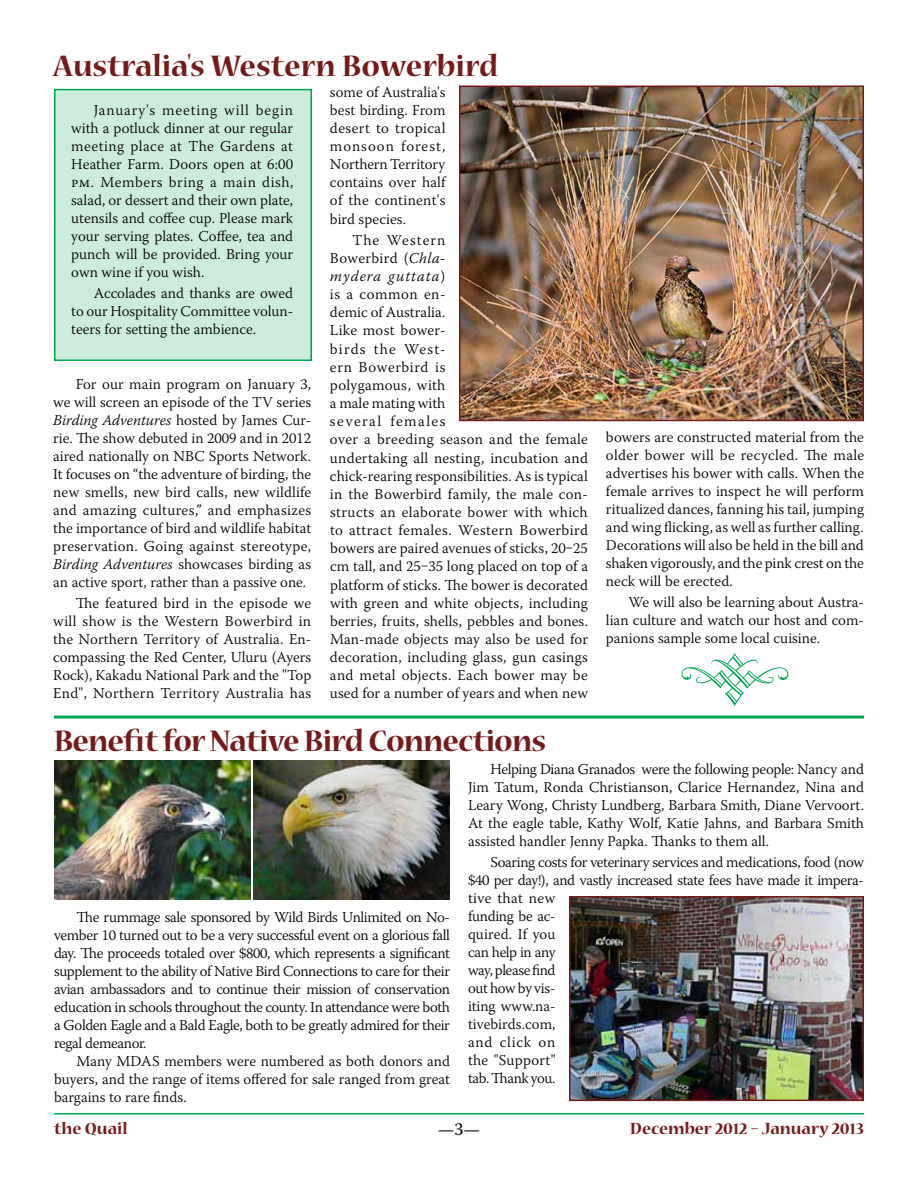
<style>
.page{position:relative;width:918px;height:1188px;background:#fff}
.page>*{position:absolute;margin:0;border:0;box-sizing:border-box;transform-origin:0 0}
.t1{font:72px "Type Embellishments One Let Plain";color:#00a651}
.t2{font:700 33px "Nueva Std";letter-spacing:-.025em;color:#731b1b}
.t3{font:700 33px "Nueva Std";color:#731b1b}
.t4{font:700 18px "Nueva Std";color:#731b1b}
.t5{font:18px "Warnock Pro";color:#000}
.t6{font:300 15px/18px "Warnock Pro";letter-spacing:.005em;color:#000;text-align:justify}
.t7{font:300 15px/18px "Warnock Pro";letter-spacing:-.025em;color:#000}
.s1{font-style:italic}
</style>
<div class="page">
<hr style="left:54px;top:1113px;width:810px;height:1px;background:#00a651">
<div style="left:54px;top:89px;width:258px;height:272px;background:#cceddc;border:2px solid #00a651"></div>
<img style="left:462px;top:89px;width:399px;height:329px">
<div style="left:459px;top:86px;width:405px;height:335px;border:2px solid #731b1b"></div>
<hr style="left:54px;top:716px;width:810px;height:3px;background:#00a651">
<img style="left:572px;top:899px;width:289px;height:199px">
<div style="left:569px;top:896px;width:295px;height:205px;border:2px solid #731b1b"></div>
<img style="left:54px;top:760px;width:197px;height:139px">
<img style="left:253px;top:760px;width:197px;height:139px">
<h2 class="t3" style="left:53px;top:51px;width:446px">Australia's Western Bowerbird</h2>
<p class="t6" style="left:71px;top:100px;width:224px;text-indent:22px">January's meeting will begin with a potluck dinner at our regular meeting place at The Gardens at Heather Farm. Doors open at 6:00 pm. Members bring a main dish, salad, or dessert and their own plate, utensils and coffee cup. Please mark your serving plates. Coffee, tea and punch will be provided. Bring your own wine if you wish.</p>
<p class="t6" style="left:71px;top:283px;width:224px;text-indent:22px">Accolades and thanks are owed to our Hospitality Committee volun&shy;teers for setting the ambience.</p>
<p class="t6" style="left:53px;top:375px;width:260px;text-indent:22px">For our main program on January 3, we will screen an episode of the TV series <span class="s1">Birding Adventures</span> hosted by James Cur&shy;rie. The show debuted in 2009 and in 2012 aired nationally on NBC Sports Network.<br>It focuses on “the adventure of birding, the new smells, new bird calls, new wildlife and amazing cultures,” and emphasizes the importance of bird and wildlife habitat preservation. Going against stereotype, <span class="s1">Birding Adventures</span> showcases birding as an active sport, rather than a passive one.</p>
<p class="t6" style="left:53px;top:594px;width:260px;text-indent:22px">The featured bird in the episode we will show is the Western Bowerbird in the Northern Territory of Australia. En&shy;compassing the Red Center, Uluru (Ayers Rock), Kakadu National Park and the "Top End", Northern Territory Australia has</p>
<p class="t6" style="left:330px;top:82px;width:117px">some of Australia's best birding. From desert to tropical monsoon forest, Northern Territory contains over half of the continent's bird species.</p>
<p class="t6" style="left:330px;top:230px;width:260px;text-align:left;text-indent:22px">The Western<br>Bowerbird (<span class="s1">Chla-<br>mydera guttata</span>)<br>is a common en-<br>demic of Australia.<br>Like most bower-<br>birds the West-<br>ern Bowerbird is<br>polygamous, with<br>a male mating with<br>several females<br>over a breeding season and the female undertaking all nesting, incubation and chick-rearing responsibilities. As is typical in the Bowerbird family, the male con&shy;structs an elaborate bower with which to attract females. Western Bowerbird bowers are paired avenues of sticks, 20‒25 cm tall, and 25‒35 long placed on top of a platform of sticks. The bower is decorated with green and white objects, including berries, fruits, shells, pebbles and bones.<br>Man-made objects may also be used for decoration, including glass, gun casings and metal objects. Each bower may be used for a number of years and when new</p>
<p class="t6" style="left:606px;top:428px;width:260px">bowers are constructed material from the older bower will be recycled. The male advertises his bower with calls. When the female arrives to inspect he will perform ritualized dances, fanning his tail, jumping and wing flicking, as well as further calling.<br>Decorations will also be held in the bill and shaken vigorously, and the pink crest on the neck will be erected.</p>
<p class="t6" style="left:606px;top:593px;width:260px;text-indent:22px">We will also be learning about Austra&shy;lian culture and watch our host and com&shy;panions sample some local cuisine.</p>
<h1 class="t1" style="left:678px;top:651px;width:115px">8</h1>
<h2 class="t2" style="left:54px;top:726px;width:494px">Benefit for Native Bird Connections</h2>
<p class="t6" style="left:468px;top:760px;width:397px;text-indent:22px">Helping Diana Granados were the following people: Nancy and Jim Tatum, Ronda Christianson, Clarice Hernandez, Nina and Leary Wong, Christy Lundberg, Barbara Smith, Diane Vervoort.<br>At the eagle table, Kathy Wolf, Katie Jahns, and Barbara Smith assisted handler Jenny Papka. Thanks to them all.</p>
<p class="t7" style="left:468px;top:853px;width:397px;text-indent:22px">Soaring costs for veterinary services and medications, food (now $40 per day!), and vastly increased state fees have made it impera&shy;tive that new<br>funding be ac-<br>quired. If you<br>can help in any<br>way, please find<br>out how by vis-<br>iting www.na-<br>tivebirds.com,<br>and click on<br>the "Support"<br>tab. Thank you.</p>
<p class="t6" style="left:54px;top:908px;width:398px;text-indent:22px">The rummage sale sponsored by Wild Birds Unlimited on No&shy;vember 10 turned out to be a very successful event on a glorious fall day. The proceeds totaled over $800, which represents a significant supplement to the ability of Native Bird Connections to care for their avian ambassadors and to continue their mission of conservation education in schools throughout the county. In attendance were both a Golden Eagle and a Bald Eagle, both to be greatly admired for their regal demeanor.</p>
<p class="t6" style="left:54px;top:1052px;width:398px;text-indent:22px">Many MDAS members were numbered as both donors and buyers, and the range of items offered for sale ranged from great bargains to rare finds.</p>
<p class="t4" style="left:54px;top:1120px;width:75px">the Quail</p>
<p class="t5" style="left:438px;top:1118px;width:44px">—3—</p>
<p class="t4" style="left:630px;top:1120px;width:235px">December 2012 – January 2013</p>
</div>
